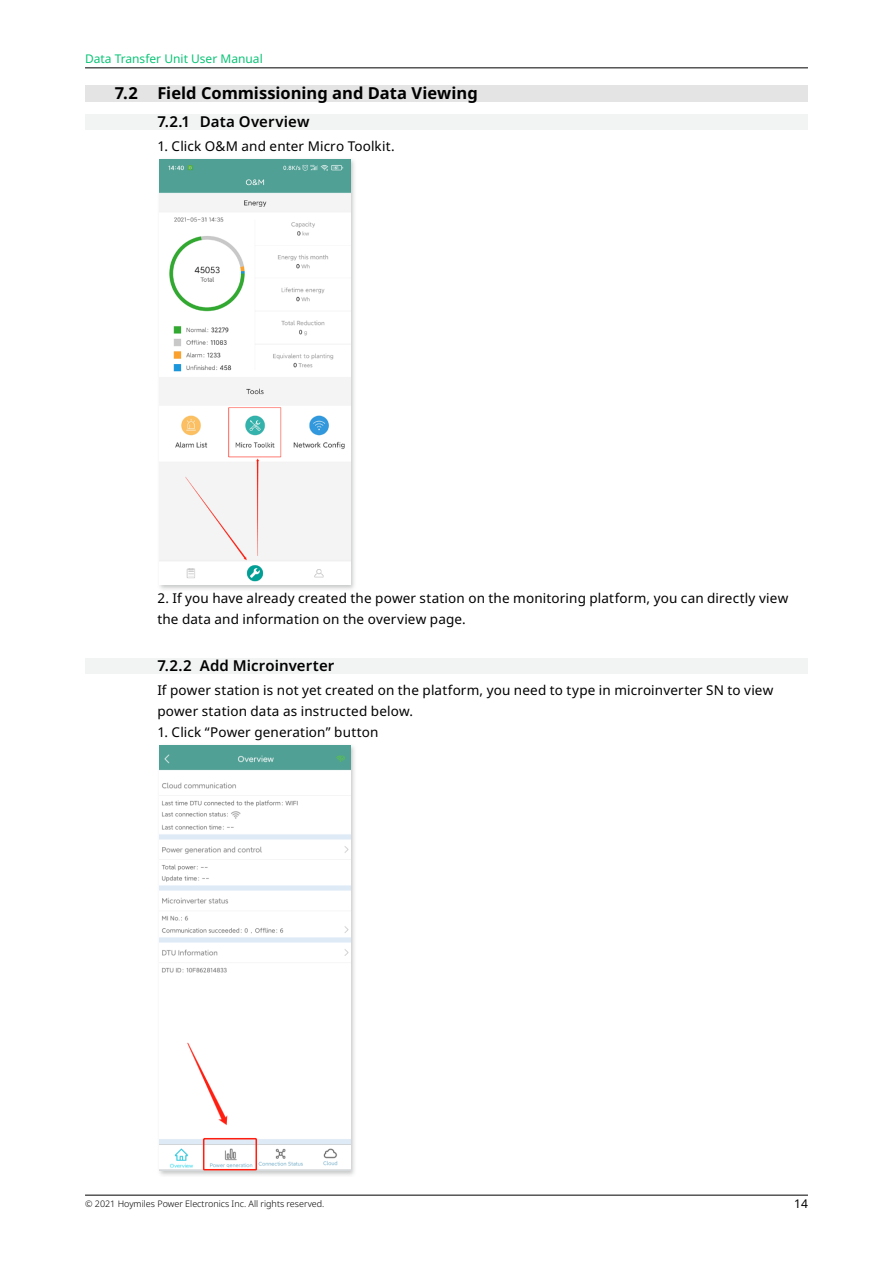
<style>
.page{position:relative;width:893px;height:1263px;background:#fff}
.page>*{position:absolute;margin:0;border:0;box-sizing:border-box;transform-origin:0 0}
.t1{font:700 16.5px "Noto Sans";color:#000}
.t2{font:600 15px "Noto Sans";letter-spacing:.005em;color:#000}
.t3{font:13.5px/21px "Noto Sans";letter-spacing:.01em;color:#000}
.t4{font:12px "Noto Sans";color:#0ac476}
.t5{font:12px "Noto Sans";color:#000}
.t6{font:300 9px "Noto Sans";color:#000}
</style>
<div class="page">
<hr style="left:85px;top:1195px;width:723px;height:1px;background:#000">
<hr style="left:85px;top:68px;width:723px;height:1px;background:#000">
<div style="left:85px;top:85px;width:723px;height:17px;background:#e4e4e4"></div>
<div style="left:85px;top:115px;width:723px;height:15px;background:#f2f3f3"></div>
<div style="left:85px;top:658px;width:723px;height:16px;background:#f2f3f3"></div>
<div style="left:156px;top:157px;width:201px;height:434px;background:#b5b6b6;opacity:.75"></div>
<img style="left:159px;top:160px;width:192px;height:425px">
<div style="left:156px;top:743px;width:201px;height:434px;background:#b5b6b6;opacity:.75"></div>
<img style="left:159px;top:746px;width:192px;height:425px">
<p class="t4" style="left:85px;top:51px;width:179px">Data Transfer Unit User Manual</p>
<p class="t1" style="left:115px;top:82px;width:364px">7.2 Field Commissioning and Data Viewing</p>
<p class="t2" style="left:157px;top:111px;width:154px">7.2.1 Data Overview</p>
<p class="t3" style="left:157px;top:136px;width:239px">1. Click O&amp;M and enter Micro Toolkit.</p>
<p class="t3" style="left:157px;top:588px;width:632px">2. If you have already created the power station on the monitoring platform, you can directly view the data and information on the overview page.</p>
<p class="t2" style="left:157px;top:655px;width:179px">7.2.2 Add Microinverter</p>
<p class="t3" style="left:157px;top:680px;width:617px">If power station is not yet created on the platform, you need to type in microinverter SN to view power station data as instructed below.</p>
<p class="t3" style="left:157px;top:722px;width:223px">1. Click “Power generation” button</p>
<p class="t6" style="left:85px;top:1197px;width:241px">© 2021 Hoymiles Power Electronics Inc. All rights reserved.</p>
<p class="t5" style="left:794px;top:1195px;width:15px">14</p>
</div>
